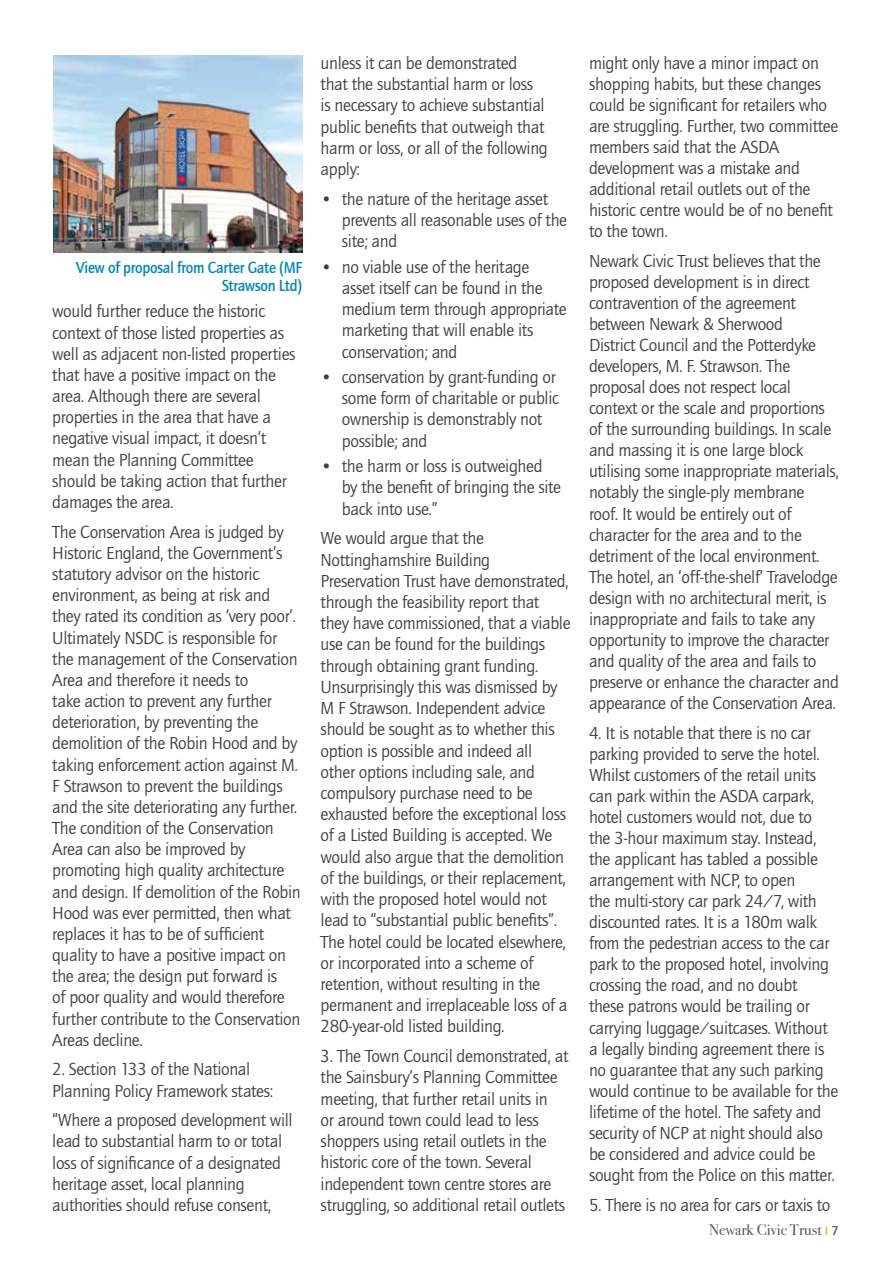
<style>
.page{position:relative;width:893px;height:1263px;background:#fff}
.page>*{position:absolute;margin:0;border:0;box-sizing:border-box;transform-origin:0 0}
.t1{font:18px/21.1px "Quay Sans EF";letter-spacing:-.02em;color:#3e3d40}
.t2{font:500 16.5px/18px "Quay Sans EF";letter-spacing:-.02em;color:#0088bd;text-align:right;scale:.93 1}
.t3{font:15.6px "Bodoni Svty Two OSITCTT Book";color:#58585a}
.s1{font-family:"Quay Sans EF";font-weight:500;font-size:12.45px;color:#dabe00}
.s2{font-family:"Quay Sans EF";font-weight:500;font-size:13.35px}
</style>
<div class="page">
<img style="left:53px;top:55px;width:249px;height:197px">
<p class="t2" style="left:76px;top:259px;width:245px">View of proposal from Carter Gate (MF<br>Strawson Ltd)</p>
<p class="t1" style="left:52px;top:301px;width:245px">would further reduce the historic context of those listed properties as well as adjacent non-listed properties that have a positive impact on the area. Although there are several properties in the area that have a negative visual impact, it doesn’t mean the Planning Committee should be taking action that further damages the area.</p>
<p class="t1" style="left:52px;top:521px;width:250px">The Conservation Area is judged by Historic England, the Government’s statutory advisor on the historic environment, as being at risk and they rated its condition as ‘very poor’.<br>Ultimately NSDC is responsible for the management of the Conservation Area and therefore it needs to<br>take action to prevent any further deterioration, by preventing the demolition of the Robin Hood and by taking enforcement action against M.<br>F Strawson to prevent the buildings and the site deteriorating any further.<br>The condition of the Conservation Area can also be improved by promoting high quality architecture and design. If demolition of the Robin Hood was ever permitted, then what replaces it has to be of sufficient quality to have a positive impact on the area; the design put forward is<br>of poor quality and would therefore further contribute to the Conservation Areas decline.</p>
<p class="t1" style="left:52px;top:1059px;width:223px">2. Section 133 of the National<br>Planning Policy Framework states:</p>
<p class="t1" style="left:52px;top:1110px;width:242px">“Where a proposed development will lead to substantial harm to or total loss of significance of a designated heritage asset, local planning authorities should refuse consent,</p>
<p class="t1" style="left:321px;top:53px;width:229px">unless it can be demonstrated that the substantial harm or loss<br>is necessary to achieve substantial public benefits that outweigh that harm or loss, or all of the following apply:</p>
<p class="t1" style="left:342px;top:188px;width:227px;text-indent:-21px">• the nature of the heritage asset prevents all reasonable uses of the site; and</p>
<p class="t1" style="left:342px;top:256px;width:226px;text-indent:-21px">• no viable use of the heritage asset itself can be found in the medium term through appropriate marketing that will enable its conservation; and</p>
<p class="t1" style="left:342px;top:367px;width:219px;text-indent:-21px">• conservation by grant-funding or some form of charitable or public ownership is demonstrably not possible; and</p>
<p class="t1" style="left:342px;top:456px;width:221px;text-indent:-21px">• the harm or loss is outweighed by the benefit of bringing the site back into use.”</p>
<p class="t1" style="left:321px;top:528px;width:251px">We would argue that the Nottinghamshire Building Preservation Trust have demonstrated, through the feasibility report that they have commissioned, that a viable use can be found for the buildings through obtaining grant funding.<br>Unsurprisingly this was dismissed by M F Strawson. Independent advice should be sought as to whether this option is possible and indeed all other options including sale, and compulsory purchase need to be exhausted before the exceptional loss of a Listed Building is accepted. We would also argue that the demolition of the buildings, or their replacement, with the proposed hotel would not lead to “substantial public benefits”.<br>The hotel could be located elsewhere, or incorporated into a scheme of retention, without resulting in the permanent and irreplaceable loss of a 280-year-old listed building.</p>
<p class="t1" style="left:321px;top:1046px;width:249px">3. The Town Council demonstrated, at the Sainsbury’s Planning Committee meeting, that further retail units in<br>or around town could lead to less shoppers using retail outlets in the historic core of the town. Several independent town centre stores are struggling, so additional retail outlets</p>
<p class="t1" style="left:589px;top:53px;width:251px">might only have a minor impact on shopping habits, but these changes could be significant for retailers who are struggling. Further, two committee members said that the ASDA development was a mistake and additional retail outlets out of the historic centre would be of no benefit to the town.</p>
<p class="t1" style="left:589px;top:251px;width:251px">Newark Civic Trust believes that the proposed development is in direct contravention of the agreement between Newark &amp; Sherwood<br>District Council and the Potterdyke developers, M. F. Strawson. The proposal does not respect local context or the scale and proportions of the surrounding buildings. In scale and massing it is one large block utilising some inappropriate materials, notably the single-ply membrane<br>roof. It would be entirely out of character for the area and to the detriment of the local environment.<br>The hotel, an ‘off-the-shelf’ Travelodge design with no architectural merit, is inappropriate and fails to take any opportunity to improve the character and quality of the area and fails to preserve or enhance the character and appearance of the Conservation Area.</p>
<p class="t1" style="left:589px;top:722px;width:251px">4. It is notable that there is no car parking provided to serve the hotel.<br>Whilst customers of the retail units can park within the ASDA carpark, hotel customers would not, due to<br>the 3-hour maximum stay. Instead, the applicant has tabled a possible arrangement with NCP, to open<br>the multi-story car park 24/7, with discounted rates. It is a 180m walk from the pedestrian access to the car park to the proposed hotel, involving crossing the road, and no doubt<br>these patrons would be trailing or carrying luggage/suitcases. Without a legally binding agreement there is no guarantee that any such parking would continue to be available for the lifetime of the hotel. The safety and security of NCP at night should also be considered and advice could be sought from the Police on this matter.</p>
<p class="t1" style="left:589px;top:1194px;width:243px">5. There is no area for cars or taxis to</p>
<p class="t3" style="left:709px;top:1220px;width:131px">Newark Civic Trust <span class="s1">I</span> <span class="s2">7</span></p>
</div>
